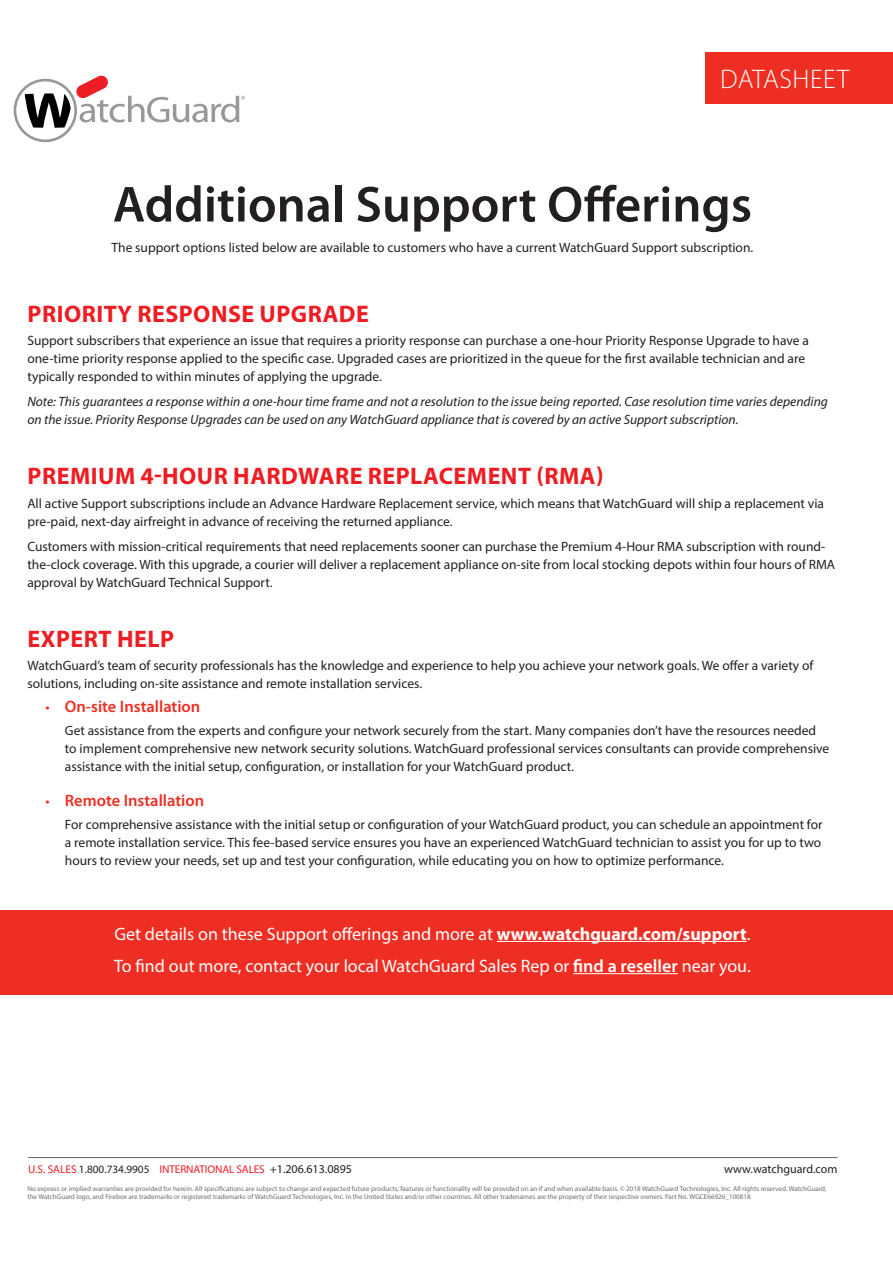
<style>
.page{position:relative;width:893px;height:1263px;background:#fff}
.page>*{position:absolute;margin:0;border:0;box-sizing:border-box;transform-origin:0 0}
._2011_ds_-_body_copy{font:600 51px "Myriad Pro";color:#231f20}
._2011_ds_-_red_subhe{font:300 27px "Myriad Pro";letter-spacing:.02em;color:#fff}
.red_subheads{font:700 24px "Myriad Pro";letter-spacing:.02em;color:#ee1d23}
._2011_ds_-_body_copy-2{font:18px "Myriad Pro";color:#fff}
.Bullets{font:600 16.5px "Myriad Pro";color:#ee2e22}
._2011_ds_-_body_copy-3{font:13.5px/18px "Myriad Pro";color:#231f20}
.Bullets-2{font:13.5px/18px "Myriad Pro";color:#231f20}
._2011_ds_-_body_copy-4{font:italic 13.5px/18px "Myriad Pro";color:#231f20}
.t1{font:12px "Myriad Pro";color:#231f20}
.t2{font:11.25px "Myriad Pro";letter-spacing:-.01em;color:#ee1d23}
.t3{font:7.05px/8.4px "Myriad Pro";color:#6c6d70}
.s1{font-weight:400;font-size:15px}
.s2{font-weight:700}
.s3{font-weight:600}
.s4{color:#231f20}
.s5{font-size:12px;color:#231f20}
</style>
<div class="page">
<div style="left:0;top:910px;width:893px;height:84px;background:#ee2e22"></div>
<div style="left:705px;top:52px;width:188px;height:52px;background:#ee2e22"></div>
<svg style="left:14px;top:75px;width:231px;height:67px"></svg>
<hr style="left:28px;top:1157px;width:809px;height:1px;background:#5f5f62">
<hr style="left:497px;top:941px;width:250px;height:1px;background:#fff">
<hr style="left:573px;top:973px;width:105px;height:1px;background:#fff">
<p class="_2011_ds_-_red_subhe" style="left:720px;top:62px;width:131px">DATASHEET</p>
<p class="_2011_ds_-_body_copy" style="left:113px;top:176px;width:641px">Additional Support Offerings</p>
<p class="_2011_ds_-_body_copy-3" style="left:112px;top:238px;width:643px">The support options listed below are available to customers who have a current WatchGuard Support subscription.</p>
<p class="red_subheads" style="left:28px;top:298px;width:343px">PRIORITY RESPONSE UPGRADE</p>
<p class="_2011_ds_-_body_copy-3" style="left:27px;top:332px;width:783px">Support subscribers that experience an issue that requires a priority response can purchase a one-hour Priority Response Upgrade to have a one-time priority response applied to the specific case. Upgraded cases are prioritized in the queue for the first available technician and are typically responded to within minutes of applying the upgrade.</p>
<p class="_2011_ds_-_body_copy-4" style="left:27px;top:392px;width:802px">Note: This guarantees a response within a one-hour time frame and not a resolution to the issue being reported. Case resolution time varies depending on the issue. Priority Response Upgrades can be used on any WatchGuard appliance that is covered by an active Support subscription.</p>
<p class="red_subheads" style="left:28px;top:461px;width:577px">PREMIUM 4-HOUR HARDWARE REPLACEMENT (RMA)</p>
<p class="_2011_ds_-_body_copy-3" style="left:27px;top:494px;width:798px">All active Support subscriptions include an Advance Hardware Replacement service, which means that WatchGuard will ship a replacement via pre-paid, next-day airfreight in advance of receiving the returned appliance.</p>
<p class="_2011_ds_-_body_copy-3" style="left:27px;top:537px;width:809px">Customers with mission-critical requirements that need replacements sooner can purchase the Premium 4-Hour RMA subscription with round&shy;the-clock coverage. With this upgrade, a courier will deliver a replacement appliance on-site from local stocking depots within four hours of RMA approval by WatchGuard Technical Support.</p>
<p class="red_subheads" style="left:28px;top:623px;width:148px">EXPERT HELP</p>
<p class="_2011_ds_-_body_copy-3" style="left:27px;top:657px;width:788px">WatchGuard’s team of security professionals has the knowledge and experience to help you achieve your network goals. We offer a variety of solutions, including on-site assistance and remote installation services.</p>
<p class="Bullets" style="left:45px;top:697px;width:156px"><span class="s1">•</span> On-site Installation</p>
<p class="Bullets-2" style="left:65px;top:721px;width:766px">Get assistance from the experts and configure your network securely from the start. Many companies don’t have the resources needed to implement comprehensive new network security solutions. WatchGuard professional services consultants can provide comprehensive assistance with the initial setup, configuration, or installation for your WatchGuard product.</p>
<p class="Bullets" style="left:45px;top:791px;width:160px"><span class="s1">•</span> Remote Installation</p>
<p class="Bullets-2" style="left:65px;top:816px;width:759px;text-align:justify">For comprehensive assistance with the initial setup or configuration of your WatchGuard product, you can schedule an appointment for a remote installation service. This fee-based service ensures you have an experienced WatchGuard technician to assist you for up to two hours to review your needs, set up and test your configuration, while educating you on how to optimize performance.</p>
<p class="_2011_ds_-_body_copy-2" style="left:114px;top:922px;width:637px">Get details on these Support offerings and more at <span class="s2">www.watchguard.com/support</span>.</p>
<p class="_2011_ds_-_body_copy-2" style="left:114px;top:955px;width:638px">To find out more, contact your local WatchGuard Sales Rep or <span class="s3">find a reseller</span> near you.</p>
<p class="t2" style="left:28px;top:1162px;width:325px">U.S. SALES <span class="s4">1.800.734.9905</span> INTERNATIONAL SALES <span class="s5">+1.206.613.0895</span></p>
<p class="t1" style="left:724px;top:1162px;width:115px">www.watchguard.com</p>
<p class="t3" style="left:27px;top:1184px;width:801px">No express or implied warranties are provided for herein. All specifications are subject to change and expected future products, features or functionality will be provided on an if and when available basis. © 2018 WatchGuard Technologies, Inc. All rights reserved. WatchGuard, the WatchGuard logo, and Firebox are trademarks or registered trademarks of WatchGuard Technologies, Inc. in the United States and/or other countries. All other tradenames are the property of their respective owners. Part No. WGCE66926_100818</p>
</div>
